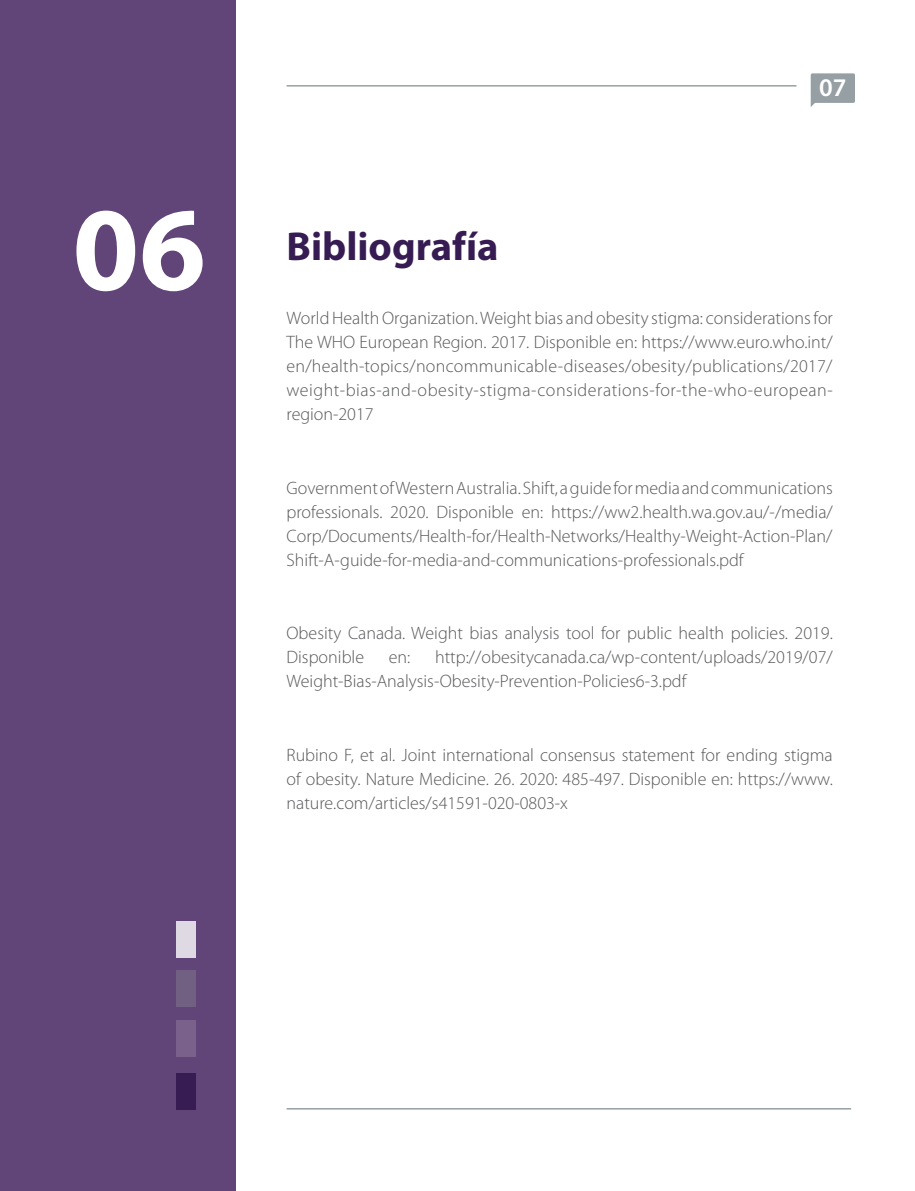
<style>
.page{position:relative;width:915px;height:1191px;background:#fff}
.page>*{position:absolute;margin:0;border:0;box-sizing:border-box;transform-origin:0 0}
.t1{font:700 120px "Myriad Pro";color:#fff}
.t2{font:700 40.5px "Myriad Pro";color:#361c53}
.t3{font:600 25.5px "Myriad Pro";color:#fff}
.t4{font:300 18px/24px "Myriad Pro";color:#57585a;text-align:justify}
</style>
<div class="page">
<div style="left:0;top:0;width:235px;height:1191px;background:#614478"></div>
<hr style="left:286px;top:85px;width:510px;height:2px;background:#96a0a4">
<hr style="left:286px;top:1108px;width:564px;height:1px;background:#96a0a4">
<svg style="left:810px;top:73px;width:44px;height:34px"></svg>
<div style="left:176px;top:1073px;width:20px;height:36px;background:#361c53"></div>
<div style="left:176px;top:1020px;width:20px;height:37px;background:#79618b"></div>
<div style="left:176px;top:970px;width:20px;height:37px;background:#726083"></div>
<div style="left:176px;top:921px;width:20px;height:36px;background:#ded9e3"></div>
<p class="t1" style="left:72px;top:171px;width:135px">06</p>
<p class="t2" style="left:286px;top:220px;width:213px">Bibliografía</p>
<p class="t3" style="left:818px;top:71px;width:29px">07</p>
<p class="t4" style="left:286px;top:306px;width:547px">World Health Organization. Weight bias and obesity stigma: considerations for The WHO European Region. 2017. Disponible en: https://www.euro.who.int/ en/health-topics/noncommunicable-diseases/obesity/publications/2017/ weight-bias-and-obesity-stigma-considerations-for-the-who-european&shy;region-2017</p>
<p class="t4" style="left:286px;top:475px;width:547px">Government of Western Australia. Shift, a guide for media and communications professionals. 2020. Disponible en: https://ww2.health.wa.gov.au/-/media/ Corp/Documents/Health-for/Health-Networks/Healthy-Weight-Action-Plan/ Shift-A-guide-for-media-and-communications-professionals.pdf</p>
<p class="t4" style="left:286px;top:621px;width:547px">Obesity Canada. Weight bias analysis tool for public health policies. 2019.<br>Disponible</p>
<p class="t4" style="left:286px;top:645px;width:547px;text-indent:148px">http://obesitycanada.ca/wp-content/uploads/2019/07/<br>Weight-Bias-Analysis-Obesity-Prevention-Policies6-3.pdf</p>
<p class="t4" style="left:388px;top:645px;width:23px">en:</p>
<p class="t4" style="left:286px;top:742px;width:547px">Rubino F, et al. Joint international consensus statement for ending stigma of obesity. Nature Medicine. 26. 2020: 485-497. Disponible en: https://www. nature.com/articles/s41591-020-0803-x</p>
</div>
